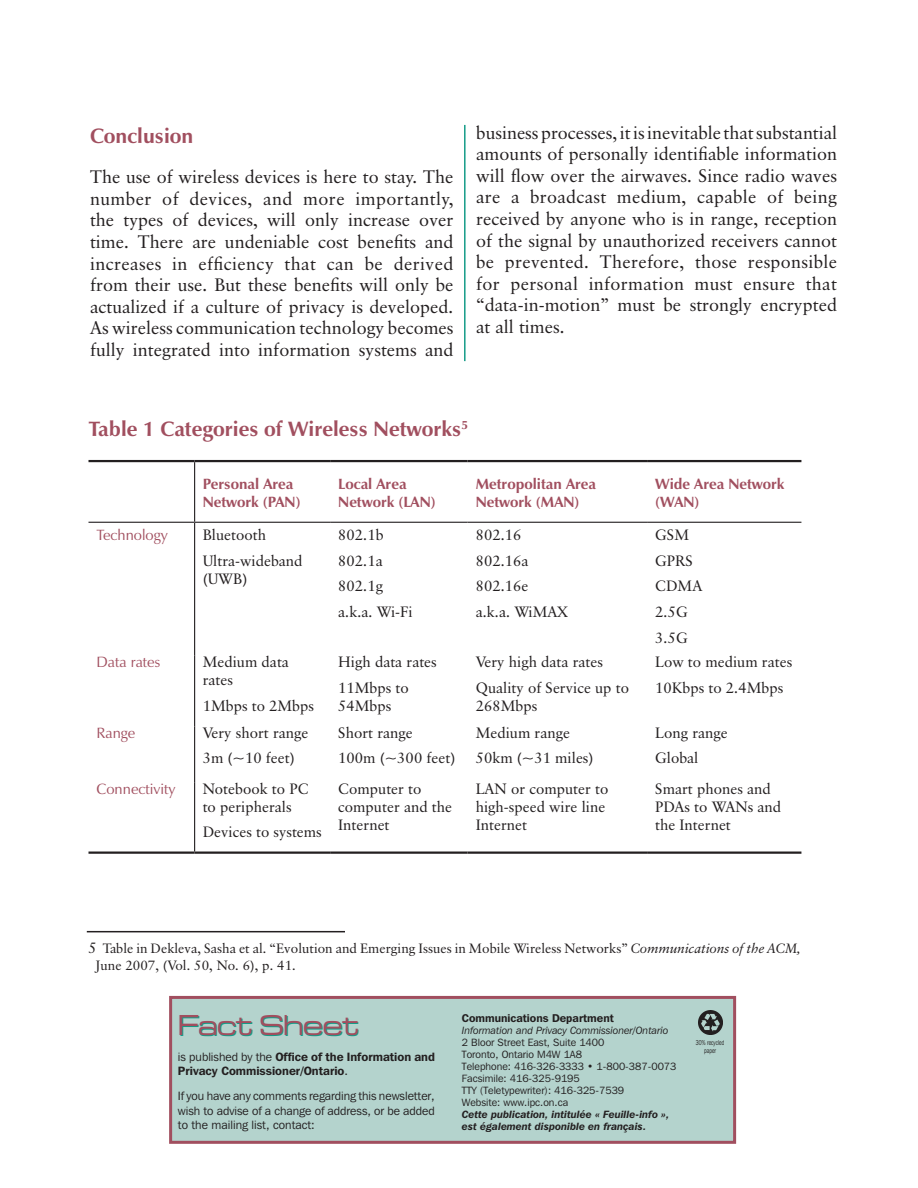
<style>
.page{position:relative;width:918px;height:1188px;background:#fff}
.page>*{position:absolute;margin:0;border:0;box-sizing:border-box;transform-origin:0 0}
.Bullet_Text{font:30px "Microgramma D Medi Exte";color:#159c88}
.Subhead{font:700 21px "Zapf Humanist 601 BT";color:#a14f5f}
.Body_Text{font:18px/21.6px "Classical Garamond BT";color:#231f20;text-align:justify}
.Chart_text{font:15px/18px "Classical Garamond BT";color:#231f20}
.Subhead-2{font:700 15px/18px "Zapf Humanist 601 BT";color:#a14f5f}
.Subhead-3{font:15px "Zapf Humanist 601 BT";color:#a14f5f}
.footnote{font:13.5px/16.2px "Classical Garamond BT";color:#231f20}
.t1{font:12px/14.4px "Franklin Gothic IT Cby BT";color:#231f20;text-align:justify}
.t2{font:600 12px/14.4px "Franklin Gothic IT Cby BT";color:#231f20}
.t3{font:600 11.25px "Franklin Gothic IT Cby BT";color:#231f20}
.t4{font:italic 600 10.5px/12px "Franklin Gothic IT Cby BT";color:#231f20}
.t5{font:10.5px/12px "Franklin Gothic IT Cby BT";color:#231f20}
.t6{font:italic 10.5px "Franklin Gothic IT Cby BT";color:#231f20}
.t7{font:7.05px/8.4px "Franklin Gothic IT Cby BT";color:#231f20;text-align:center;scale:.7 1}
.s1{font-size:15px}
.s2{font-style:italic}
.s3{font-weight:400}
.s4{font-weight:600}
.s5{font-weight:400;font-style:normal}
</style>
<div class="page">
<div style="left:171px;top:997px;width:564px;height:145px;background:#b4d3cd"></div>
<div style="left:169px;top:996px;width:567px;height:148px;border:3px solid #a14f5f"></div>
<img style="left:698px;top:1011px;width:24px;height:24px">
<hr style="left:464px;top:125px;width:2px;height:236px;background:#159c88">
<hr style="left:88px;top:460px;width:107px;height:2px;background:#231f20">
<hr style="left:195px;top:460px;width:135px;height:2px;background:#231f20">
<hr style="left:330px;top:460px;width:138px;height:2px;background:#231f20">
<hr style="left:468px;top:460px;width:179px;height:2px;background:#231f20">
<hr style="left:647px;top:460px;width:154px;height:2px;background:#231f20">
<hr style="left:88px;top:852px;width:107px;height:2px;background:#231f20">
<hr style="left:195px;top:852px;width:135px;height:2px;background:#231f20">
<hr style="left:330px;top:852px;width:138px;height:2px;background:#231f20">
<hr style="left:468px;top:852px;width:179px;height:2px;background:#231f20">
<hr style="left:647px;top:852px;width:154px;height:2px;background:#231f20">
<hr style="left:194px;top:462px;width:1px;height:60px;background:#231f20">
<hr style="left:88px;top:522px;width:107px;height:1px;background:#231f20">
<hr style="left:195px;top:522px;width:135px;height:1px;background:#231f20">
<hr style="left:330px;top:522px;width:138px;height:1px;background:#231f20">
<hr style="left:468px;top:522px;width:179px;height:1px;background:#231f20">
<hr style="left:647px;top:522px;width:154px;height:1px;background:#231f20">
<hr style="left:194px;top:523px;width:1px;height:133px;background:#231f20">
<hr style="left:194px;top:656px;width:1px;height:70px;background:#231f20">
<hr style="left:194px;top:726px;width:1px;height:56px;background:#231f20">
<hr style="left:194px;top:782px;width:1px;height:70px;background:#231f20">
<hr style="left:87px;top:931px;width:258px;height:1px;background:#231f20">
<p class="Subhead" style="left:90px;top:123px;width:105px">Conclusion</p>
<p class="Body_Text" style="left:90px;top:166px;width:365px">The use of wireless devices is here to stay. The number of devices, and more importantly, the types of devices, will only increase over time. There are undeniable cost benefits and increases in efficiency that can be derived from their use. But these benefits will only be actualized if a culture of privacy is developed.<br>As wireless communication technology becomes fully integrated into information systems and</p>
<p class="Body_Text" style="left:476px;top:121px;width:363px">business processes, it is inevitable that substantial amounts of personally identifiable information will flow over the airwaves. Since radio waves are a broadcast medium, capable of being received by anyone who is in range, reception of the signal by unauthorized receivers cannot be prevented. Therefore, those responsible for personal information must ensure that “data-in-motion” must be strongly encrypted at all times.</p>
<p class="Subhead" style="left:88px;top:415px;width:381px">Table 1 Categories of Wireless Networks<sup>5</sup></p>
<p class="Subhead-2" style="left:203px;top:475px;width:99px">Personal Area<br>Network (PAN)</p>
<p class="Subhead-2" style="left:338px;top:475px;width:99px">Local Area<br>Network (LAN)</p>
<p class="Subhead-2" style="left:476px;top:475px;width:122px">Metropolitan Area<br>Network (MAN)</p>
<p class="Subhead-2" style="left:655px;top:475px;width:131px">Wide Area Network (WAN)</p>
<p class="Subhead-3" style="left:97px;top:526px;width:73px">Technology</p>
<p class="Chart_text" style="left:203px;top:526px;width:65px">Bluetooth</p>
<p class="Chart_text" style="left:203px;top:551px;width:101px">Ultra-wideband (UWB)</p>
<p class="Chart_text" style="left:338px;top:526px;width:47px">802.1b</p>
<p class="Chart_text" style="left:338px;top:551px;width:46px">802.1a</p>
<p class="Chart_text" style="left:338px;top:577px;width:46px">802.1g</p>
<p class="Chart_text" style="left:338px;top:603px;width:76px">a.k.a. Wi-Fi</p>
<p class="Chart_text" style="left:655px;top:526px;width:35px">GSM</p>
<p class="Chart_text" style="left:655px;top:551px;width:39px">GPRS</p>
<p class="Chart_text" style="left:655px;top:577px;width:49px">CDMA</p>
<p class="Chart_text" style="left:655px;top:603px;width:34px">2.5G</p>
<p class="Chart_text" style="left:655px;top:628px;width:34px">3.5G</p>
<p class="Chart_text" style="left:476px;top:526px;width:47px">802.16</p>
<p class="Chart_text" style="left:476px;top:551px;width:54px">802.16a</p>
<p class="Chart_text" style="left:476px;top:577px;width:54px">802.16e</p>
<p class="Chart_text" style="left:476px;top:603px;width:94px">a.k.a. WiMAX</p>
<p class="Subhead-3" style="left:97px;top:653px;width:65px">Data rates</p>
<p class="Chart_text" style="left:203px;top:653px;width:88px">Medium data rates</p>
<p class="Chart_text" style="left:203px;top:696px;width:113px">1Mbps to 2Mbps</p>
<p class="Subhead-3" style="left:97px;top:724px;width:40px">Range</p>
<p class="Chart_text" style="left:203px;top:723px;width:107px">Very short range</p>
<p class="Chart_text" style="left:203px;top:749px;width:94px">3m (~10 feet)</p>
<p class="Subhead-3" style="left:97px;top:779px;width:80px">Connectivity</p>
<p class="Chart_text" style="left:203px;top:779px;width:107px">Notebook to PC to peripherals</p>
<p class="Chart_text" style="left:203px;top:823px;width:121px">Devices to systems</p>
<p class="Chart_text" style="left:338px;top:653px;width:100px">High data rates</p>
<p class="Chart_text" style="left:338px;top:678px;width:72px">11Mbps to<br>54Mbps</p>
<p class="Chart_text" style="left:338px;top:723px;width:76px">Short range</p>
<p class="Chart_text" style="left:338px;top:749px;width:119px">100m (~300 feet)</p>
<p class="Chart_text" style="left:476px;top:653px;width:129px">Very high data rates</p>
<p class="Chart_text" style="left:476px;top:678px;width:155px">Quality of Service up to<br>268Mbps</p>
<p class="Chart_text" style="left:476px;top:723px;width:96px">Medium range</p>
<p class="Chart_text" style="left:476px;top:749px;width:119px">50km (~31 miles)</p>
<p class="Chart_text" style="left:655px;top:653px;width:139px">Low to medium rates</p>
<p class="Chart_text" style="left:655px;top:678px;width:130px">10Kbps to 2.4Mbps</p>
<p class="Chart_text" style="left:655px;top:723px;width:74px">Long range</p>
<p class="Chart_text" style="left:655px;top:749px;width:45px">Global</p>
<p class="Chart_text" style="left:338px;top:779px;width:115px">Computer to computer and the<br>Internet</p>
<p class="Chart_text" style="left:476px;top:779px;width:134px">LAN or computer to high-speed wire line<br>Internet</p>
<p class="Chart_text" style="left:655px;top:779px;width:127px">Smart phones and<br>PDAs to WANs and the Internet</p>
<p class="footnote" style="left:95px;top:940px;width:707px;text-indent:-7px"><span class="s1">5</span> Table in Dekleva, Sasha et al. “Evolution and Emerging Issues in Mobile Wireless Networks” <span class="s2">Communications of the ACM,<br></span>June 2007, (Vol. 50, No. 6), p. 41.</p>
<p class="Bullet_Text" style="left:179px;top:1007px;width:182px">Fact Sheet</p>
<p class="t2" style="left:178px;top:1049px;width:258px"><span class="s3">is published by the</span> Office of the Information and<br>Privacy Commissioner/Ontario<span class="s3">.</span></p>
<p class="t1" style="left:178px;top:1089px;width:258px">If you have any comments regarding this news--letter, wish to advise of a change of address, or be added to the mailing list, contact:</p>
<p class="t3" style="left:462px;top:1011px;width:153px">Communications Department</p>
<p class="t6" style="left:462px;top:1024px;width:208px">Information and Privacy Commissioner/Ontario</p>
<p class="t5" style="left:462px;top:1037px;width:144px">2 Bloor Street East, Suite 1400</p>
<p class="t5" style="left:462px;top:1049px;width:216px">Toronto, Ontario M4W 1A8<br>Telephone: 416-326-3333 <span class="s4">•</span> 1-800-387-0073</p>
<p class="t5" style="left:462px;top:1073px;width:119px">Facsimile: 416-325-9195</p>
<p class="t4" style="left:462px;top:1085px;width:209px"><span class="s5">TTY (Teletypewriter): 416-325-7539<br>Website: www.ipc.on.ca<br></span>Cette publication, intitulée « Feuille-info », est également disponible en français.</p>
<p class="t7" style="left:696px;top:1038px;width:42px">30% recycled paper</p>
</div>
